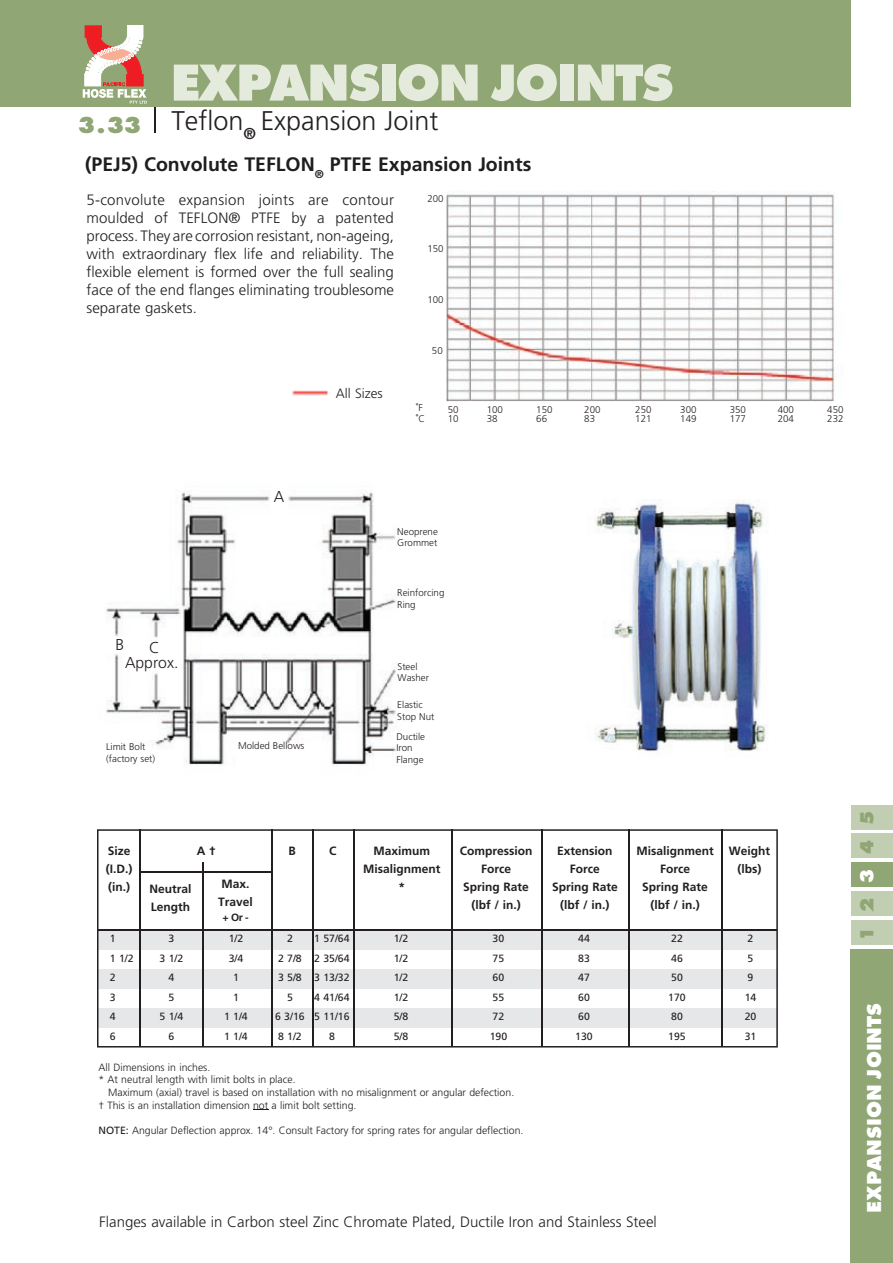
<style>
.page{position:relative;width:893px;height:1263px;background:#fff}
.page>*{position:absolute;margin:0;border:0;box-sizing:border-box;transform-origin:0 0}
.t1{font:800 54px "Futura T";letter-spacing:-.045em;color:#e4eadc}
.t2{font:300 27px "Frutiger";color:#231f20}
.t3{font:800 24px "Futura T";color:#91a675}
.t4{font:800 21px "Futura T";color:#fff}
.t5{font:800 19.8px "Futura T";letter-spacing:.75em;color:#91a675}
.t6{font:700 19.5px "Frutiger";color:#201d1e}
.t7{font:300 15.75px/15px "Frutiger";color:#231f20;text-align:center}
.t8{font:300 15px/18px "Frutiger";color:#231f20;text-align:justify}
.t9{font:300 13.5px "Frutiger";color:#231f20}
.t10{font:700 12px/18px "Frutiger";color:#231f20;text-align:center}
.t11{font:300 10.5px "Frutiger";color:#201d1e}
.t12{font:10.5px "Frutiger";color:#231f20}
.t13{font:700 10.5px "Frutiger";color:#231f20}
.t14{font:300 9.75px/11.7px "Frutiger";color:#231f20}
.t15{font:700 9.75px/11.9px "Frutiger";color:#231f20}
.s1{font-weight:300}
.s2{font-weight:400}
.s3{color:#fff}
</style>
<div class="page">
<hr style="left:154px;top:106px;width:2px;height:27px;background:#231f20">
<div style="left:850px;top:949px;width:43px;height:314px;background:#91a675"></div>
<div style="left:851px;top:920px;width:42px;height:24px;background:#c1ceb2"></div>
<div style="left:851px;top:863px;width:42px;height:24px;background:#91a675"></div>
<div style="left:851px;top:891px;width:42px;height:25px;background:#c1ceb2"></div>
<div style="left:851px;top:805px;width:42px;height:24px;background:#c1ceb2"></div>
<div style="left:851px;top:834px;width:42px;height:24px;background:#c1ceb2"></div>
<div style="left:0;top:0;width:850px;height:107px;background:#91a675"></div>
<svg style="left:83px;top:25px;width:64px;height:79px"></svg>
<svg style="left:253px;top:1109px;width:15px;height:1px"></svg>
<svg style="left:97px;top:829px;width:681px;height:218px"></svg>
<hr style="left:271px;top:830px;width:2px;height:217px;background:#231f20">
<hr style="left:203px;top:863px;width:1px;height:184px;background:#231f20">
<hr style="left:139px;top:829px;width:2px;height:217px;background:#231f20">
<hr style="left:451px;top:830px;width:2px;height:217px;background:#231f20">
<hr style="left:628px;top:830px;width:2px;height:217px;background:#231f20">
<hr style="left:722px;top:830px;width:1px;height:217px;background:#231f20">
<hr style="left:541px;top:830px;width:2px;height:217px;background:#231f20">
<hr style="left:312px;top:830px;width:1px;height:217px;background:#231f20">
<hr style="left:353px;top:830px;width:1px;height:217px;background:#231f20">
<img style="left:595px;top:499px;width:172px;height:253px">
<img style="left:106px;top:490px;width:294px;height:276px">
<img style="left:446px;top:192px;width:391px;height:209px">
<img style="left:292px;top:390px;width:36px;height:6px">
<p class="t3" style="left:78px;top:110px;width:65px">3.33</p>
<p class="t1" style="left:170px;top:50px;width:506px">EXPANSION JOINTS</p>
<p class="t2" style="left:171px;top:106px;width:269px">Teflon<sub>®</sub> Expansion Joint</p>
<p class="t6" style="left:85px;top:153px;width:448px">(PEJ5) Convolute TEFLON<sub>®</sub> PTFE Expansion Joints</p>
<p class="t8" style="left:87px;top:191px;width:309px">5-convolute expansion joints are contour moulded of TEFLON® PTFE by a patented process. They are corrosion resistant, non-ageing, with extraordinary flex life and reliability. The flexible element is formed over the full sealing face of the end flanges eliminating troublesome separate gaskets.</p>
<p class="t9" style="left:336px;top:386px;width:48px">All Sizes</p>
<p class="t14" style="left:427px;top:193px;width:18px">200</p>
<p class="t14" style="left:427px;top:243px;width:18px">150</p>
<p class="t14" style="left:427px;top:294px;width:18px">100</p>
<p class="t14" style="left:432px;top:345px;width:12px">50</p>
<p class="t15" style="left:416px;top:401px;width:11px">˚<span class="s1">F </span>˚<span class="s1">C</span></p>
<p class="t14" style="left:448px;top:403px;width:12px">50</p>
<p class="t14" style="left:487px;top:403px;width:18px">100</p>
<p class="t14" style="left:536px;top:403px;width:18px">150</p>
<p class="t14" style="left:584px;top:403px;width:18px">200</p>
<p class="t14" style="left:635px;top:403px;width:18px">250</p>
<p class="t14" style="left:680px;top:403px;width:18px">300</p>
<p class="t14" style="left:730px;top:403px;width:18px">350</p>
<p class="t14" style="left:778px;top:403px;width:18px">400</p>
<p class="t14" style="left:827px;top:403px;width:18px">450</p>
<p class="t14" style="left:448px;top:413px;width:12px">10</p>
<p class="t14" style="left:487px;top:413px;width:12px">38</p>
<p class="t14" style="left:536px;top:413px;width:12px">66</p>
<p class="t14" style="left:584px;top:413px;width:12px">83</p>
<p class="t14" style="left:635px;top:413px;width:18px">121</p>
<p class="t14" style="left:680px;top:413px;width:18px">149</p>
<p class="t14" style="left:730px;top:413px;width:18px">177</p>
<p class="t14" style="left:778px;top:413px;width:18px">204</p>
<p class="t14" style="left:827px;top:413px;width:18px">232</p>
<p class="t7" style="left:115px;top:638px;width:10px">B</p>
<p class="t7" style="left:125px;top:641px;width:55px">C<br>Approx.</p>
<p class="t14" style="left:106px;top:741px;width:51px">Limit Bolt (factory set)</p>
<p class="t7" style="left:274px;top:489px;width:12px">A</p>
<p class="t14" style="left:238px;top:740px;width:68px">Molded Bellows</p>
<p class="t14" style="left:397px;top:525px;width:42px">Neoprene<br>Grommet</p>
<p class="t14" style="left:397px;top:587px;width:49px">Reinforcing<br>Ring</p>
<p class="t14" style="left:397px;top:660px;width:33px">Steel<br>Washer</p>
<p class="t14" style="left:397px;top:699px;width:39px">Elastic<br>Stop Nut</p>
<p class="t14" style="left:396px;top:731px;width:30px">Ductile<br>Iron<br>Flange</p>
<p class="t10" style="left:288px;top:842px;width:9px">B</p>
<p class="t10" style="left:329px;top:842px;width:9px">C</p>
<p class="t10" style="left:460px;top:842px;width:74px">Compression<br>Force<br>Spring Rate (lbf / in.)</p>
<p class="t10" style="left:552px;top:842px;width:67px">Extension<br>Force<br>Spring Rate (lbf / in.)</p>
<p class="t10" style="left:636px;top:842px;width:79px">Misalignment<br>Force<br>Spring Rate (lbf / in.)</p>
<p class="t10" style="left:729px;top:842px;width:43px">Weight (lbs)</p>
<p class="t10" style="left:106px;top:842px;width:28px;text-align:left">Size (I.D.) (in.)</p>
<p class="t10" style="left:197px;top:842px;width:21px">A †</p>
<p class="t10" style="left:363px;top:842px;width:79px">Maximum<br>Misalignment</p>
<p class="t10" style="left:222px;top:875px;width:30px">Max.</p>
<p class="t10" style="left:398px;top:878px;width:8px">*</p>
<p class="t10" style="left:218px;top:893px;width:36px">Travel</p>
<p class="t13" style="left:222px;top:911px;width:28px">+ Or -</p>
<p class="t10" style="left:149px;top:880px;width:44px;text-align:left">Neutral<br>Length</p>
<p class="t12" style="left:110px;top:932px;width:7px">1</p>
<p class="t12" style="left:169px;top:932px;width:7px">3</p>
<p class="t12" style="left:229px;top:932px;width:16px">1/2</p>
<p class="t12" style="left:287px;top:932px;width:7px">2</p>
<p class="t12" style="left:314px;top:932px;width:37px">1 57/64</p>
<p class="t12" style="left:394px;top:932px;width:16px">1/2</p>
<p class="t12" style="left:493px;top:932px;width:13px">30</p>
<p class="t12" style="left:578px;top:932px;width:13px">44</p>
<p class="t12" style="left:671px;top:932px;width:13px">22</p>
<p class="t12" style="left:748px;top:932px;width:7px">2</p>
<p class="t12" style="left:110px;top:952px;width:25px">1 1/2</p>
<p class="t12" style="left:160px;top:952px;width:25px">3 1/2</p>
<p class="t12" style="left:229px;top:952px;width:16px">3/4</p>
<p class="t12" style="left:278px;top:952px;width:73px">2 7/8 2 35/64</p>
<p class="t12" style="left:394px;top:952px;width:16px">1/2</p>
<p class="t12" style="left:493px;top:952px;width:13px">75</p>
<p class="t12" style="left:578px;top:952px;width:13px">83</p>
<p class="t12" style="left:671px;top:952px;width:13px">46</p>
<p class="t12" style="left:748px;top:952px;width:7px">5</p>
<p class="t12" style="left:110px;top:971px;width:7px">2</p>
<p class="t12" style="left:169px;top:971px;width:7px">4</p>
<p class="t12" style="left:233px;top:971px;width:7px">1</p>
<p class="t12" style="left:278px;top:971px;width:73px">3 5/8 3 13/32</p>
<p class="t12" style="left:394px;top:971px;width:16px">1/2</p>
<p class="t12" style="left:493px;top:971px;width:13px">60</p>
<p class="t12" style="left:578px;top:971px;width:13px">47</p>
<p class="t12" style="left:671px;top:971px;width:13px">50</p>
<p class="t12" style="left:748px;top:971px;width:7px">9</p>
<p class="t12" style="left:110px;top:991px;width:7px">3</p>
<p class="t12" style="left:169px;top:991px;width:7px">5</p>
<p class="t12" style="left:233px;top:991px;width:7px">1</p>
<p class="t12" style="left:287px;top:991px;width:7px">5</p>
<p class="t12" style="left:314px;top:991px;width:37px">4 41/64</p>
<p class="t12" style="left:394px;top:991px;width:16px">1/2</p>
<p class="t12" style="left:493px;top:991px;width:13px">55</p>
<p class="t12" style="left:578px;top:991px;width:13px">60</p>
<p class="t12" style="left:668px;top:991px;width:19px">170</p>
<p class="t12" style="left:745px;top:991px;width:13px">14</p>
<p class="t12" style="left:110px;top:1010px;width:7px">4</p>
<p class="t12" style="left:160px;top:1010px;width:25px">5 1/4</p>
<p class="t12" style="left:224px;top:1010px;width:25px">1 1/4</p>
<p class="t12" style="left:275px;top:1010px;width:76px">6 3/16 5 11/16</p>
<p class="t12" style="left:394px;top:1010px;width:16px">5/8</p>
<p class="t12" style="left:493px;top:1010px;width:13px">72</p>
<p class="t12" style="left:578px;top:1010px;width:13px">60</p>
<p class="t12" style="left:671px;top:1010px;width:13px">80</p>
<p class="t12" style="left:745px;top:1010px;width:13px">20</p>
<p class="t12" style="left:110px;top:1030px;width:7px">6</p>
<p class="t12" style="left:169px;top:1030px;width:7px">6</p>
<p class="t12" style="left:224px;top:1030px;width:25px">1 1/4</p>
<p class="t12" style="left:278px;top:1030px;width:25px">8 1/2</p>
<p class="t12" style="left:329px;top:1030px;width:7px">8</p>
<p class="t12" style="left:394px;top:1030px;width:16px">5/8</p>
<p class="t12" style="left:490px;top:1030px;width:19px">190</p>
<p class="t12" style="left:575px;top:1030px;width:19px">130</p>
<p class="t12" style="left:668px;top:1030px;width:19px">195</p>
<p class="t12" style="left:745px;top:1030px;width:13px">31</p>
<p class="t11" style="left:99px;top:1061px;width:113px">All Dimensions in inches.</p>
<p class="t11" style="left:99px;top:1074px;width:199px">* At neutral length with limit bolts in place.</p>
<p class="t11" style="left:108px;top:1086px;width:408px">Maximum (axial) travel is based on installation with no misalignment or angular defection.</p>
<p class="t11" style="left:99px;top:1099px;width:259px">† This is an installation dimension not a limit bolt setting.</p>
<p class="t11" style="left:99px;top:1124px;width:426px"><span class="s2">NOTE:</span> Angular Deflection approx. 14°. Consult Factory for spring rates for angular deflection.</p>
<p class="t8" style="left:99px;top:1213px;width:559px">Flanges available in Carbon steel Zinc Chromate Plated, Ductile Iron and Stainless Steel</p>
<p class="t5" style="left:855px;top:941px;width:131px;rotate:-90deg">12<span class="s3">3</span>45</p>
<p class="t4" style="left:862px;top:1213px;width:211px;rotate:-90deg">EXPANSION JOINTS</p>
</div>
